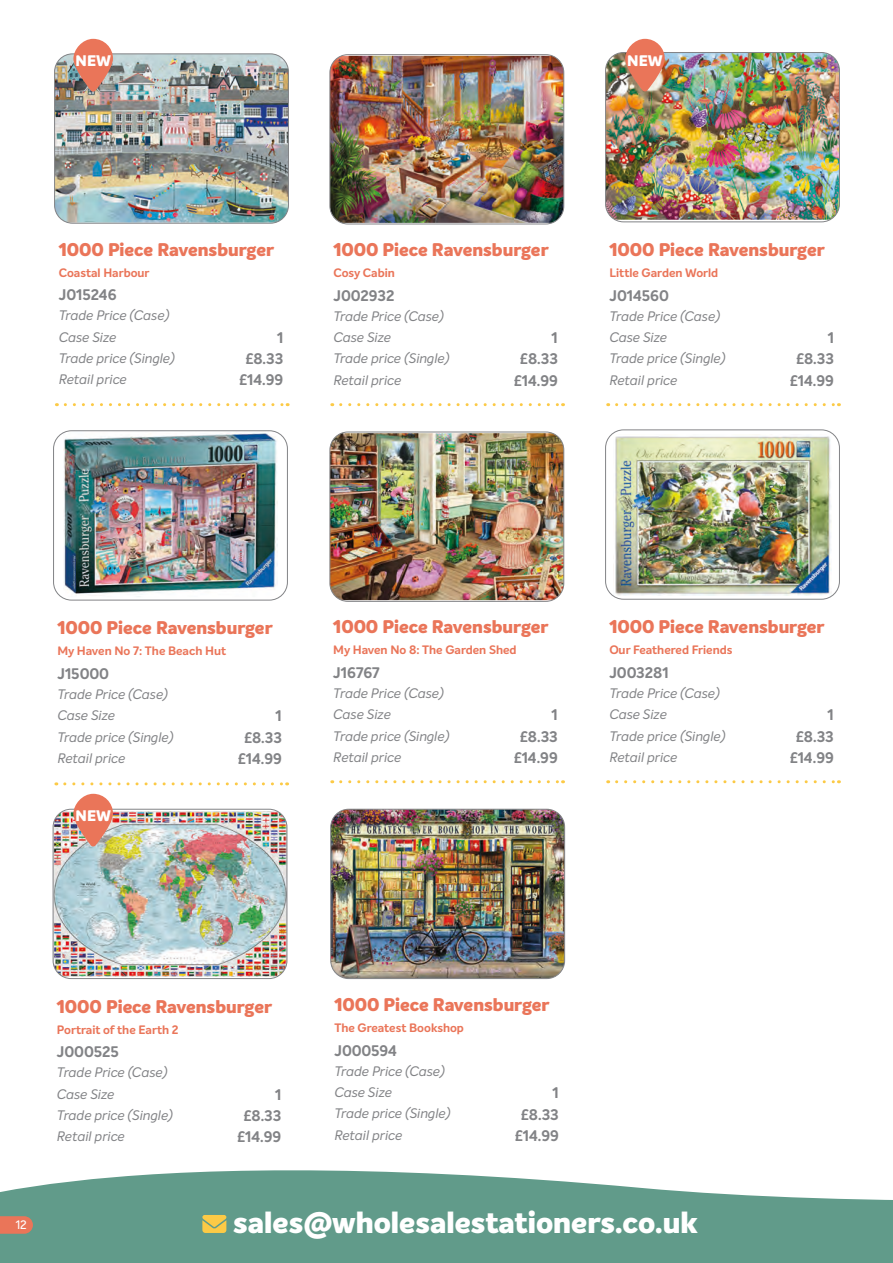
<style>
.page{position:relative;width:893px;height:1263px;background:#fff}
.page>*{position:absolute;margin:0;border:0;box-sizing:border-box;transform-origin:0 0}
.t1{font:800 30px "Intelo";color:#fff}
.t2{font:800 18px "Intelo";letter-spacing:-.005em;color:#ea7559}
.t3{font:700 15px "Intelo";color:#828386}
.t4{font:800 15px "Intelo";color:#fff}
.t5{font:italic 13.5px "Intelo";color:#828386}
.t6{font:700 12px "Intelo";color:#ea7559}
.t7{font:500 12px "Intelo";color:#fff}
</style>
<div class="page">
<img style="left:330px;top:433px;width:234px;height:167px">
<div style="left:330px;top:432px;width:234px;height:169px;border:1px solid #828386;border-radius:18px"></div>
<img style="left:330px;top:56px;width:234px;height:167px">
<div style="left:330px;top:54px;width:234px;height:170px;border:1px solid #828386;border-radius:18px"></div>
<svg style="left:65px;top:782px;width:223px;height:3px"></svg>
<img style="left:613px;top:436px;width:219px;height:159px">
<div style="left:605px;top:430px;width:235px;height:169px;border:1px solid #828386;border-radius:18px"></div>
<img style="left:53px;top:811px;width:234px;height:166px">
<div style="left:53px;top:809px;width:234px;height:170px;border:1px solid #828386;border-radius:18px"></div>
<svg style="left:341px;top:403px;width:222px;height:3px"></svg>
<svg style="left:65px;top:403px;width:223px;height:3px"></svg>
<svg style="left:617px;top:403px;width:222px;height:3px"></svg>
<img style="left:606px;top:53px;width:233px;height:167px">
<div style="left:605px;top:52px;width:235px;height:170px;border:1px solid #828386;border-radius:18px"></div>
<img style="left:63px;top:431px;width:215px;height:166px">
<div style="left:53px;top:431px;width:235px;height:169px;border:1px solid #828386;border-radius:18px"></div>
<svg style="left:341px;top:780px;width:222px;height:3px"></svg>
<svg style="left:617px;top:780px;width:222px;height:3px"></svg>
<img style="left:331px;top:809px;width:234px;height:169px">
<div style="left:331px;top:809px;width:234px;height:170px;border:1px solid #828386;border-radius:18px"></div>
<img style="left:55px;top:54px;width:233px;height:169px">
<div style="left:54px;top:54px;width:235px;height:169px;border:1px solid #828386;border-radius:18px"></div>
<svg style="left:0;top:1170px;width:893px;height:93px;background:#75a899"></svg>
<svg style="left:202px;top:1215px;width:24px;height:18px"></svg>
<svg style="left:0;top:1216px;width:33px;height:18px"></svg>
<svg style="left:73px;top:39px;width:40px;height:53px;background:#d18572"></svg>
<svg style="left:73px;top:794px;width:40px;height:52px;background:#e18f78"></svg>
<svg style="left:625px;top:39px;width:40px;height:53px;background:#dd8b72"></svg>
<p class="t4" style="left:76px;top:51px;width:37px">NEW</p>
<p class="t4" style="left:627px;top:51px;width:37px">NEW</p>
<p class="t2" style="left:59px;top:238px;width:217px">1000 Piece Ravensburger</p>
<p class="t6" style="left:59px;top:265px;width:92px">Coastal Harbour</p>
<p class="t3" style="left:59px;top:286px;width:59px">J015246</p>
<p class="t5" style="left:59px;top:307px;width:112px">Trade Price (Case)</p>
<p class="t5" style="left:59px;top:329px;width:59px">Case Size</p>
<p class="t3" style="left:277px;top:328px;width:8px">1</p>
<p class="t5" style="left:59px;top:350px;width:118px">Trade price (Single)</p>
<p class="t3" style="left:245px;top:349px;width:39px">£8.33</p>
<p class="t5" style="left:59px;top:371px;width:69px">Retail price</p>
<p class="t3" style="left:239px;top:371px;width:46px">£14.99</p>
<p class="t2" style="left:333px;top:238px;width:217px">1000 Piece Ravensburger</p>
<p class="t6" style="left:333px;top:265px;width:63px">Cosy Cabin</p>
<p class="t3" style="left:333px;top:286px;width:63px">J002932</p>
<p class="t5" style="left:333px;top:308px;width:112px">Trade Price (Case)</p>
<p class="t5" style="left:333px;top:329px;width:59px">Case Size</p>
<p class="t3" style="left:552px;top:328px;width:8px">1</p>
<p class="t5" style="left:333px;top:350px;width:118px">Trade price (Single)</p>
<p class="t3" style="left:520px;top:350px;width:39px">£8.33</p>
<p class="t5" style="left:333px;top:372px;width:69px">Retail price</p>
<p class="t3" style="left:514px;top:371px;width:46px">£14.99</p>
<p class="t2" style="left:609px;top:238px;width:217px">1000 Piece Ravensburger</p>
<p class="t6" style="left:609px;top:265px;width:110px">Little Garden World</p>
<p class="t3" style="left:609px;top:286px;width:61px">J014560</p>
<p class="t5" style="left:609px;top:308px;width:112px">Trade Price (Case)</p>
<p class="t5" style="left:609px;top:329px;width:59px">Case Size</p>
<p class="t3" style="left:828px;top:328px;width:8px">1</p>
<p class="t5" style="left:609px;top:350px;width:118px">Trade price (Single)</p>
<p class="t3" style="left:796px;top:350px;width:39px">£8.33</p>
<p class="t5" style="left:609px;top:372px;width:69px">Retail price</p>
<p class="t3" style="left:790px;top:371px;width:46px">£14.99</p>
<p class="t2" style="left:57px;top:616px;width:217px">1000 Piece Ravensburger</p>
<p class="t6" style="left:57px;top:643px;width:170px">My Haven No 7: The Beach Hut</p>
<p class="t3" style="left:57px;top:664px;width:53px">J15000</p>
<p class="t5" style="left:57px;top:686px;width:112px">Trade Price (Case)</p>
<p class="t5" style="left:57px;top:707px;width:59px">Case Size</p>
<p class="t3" style="left:276px;top:707px;width:8px">1</p>
<p class="t5" style="left:57px;top:728px;width:118px">Trade price (Single)</p>
<p class="t3" style="left:244px;top:728px;width:39px">£8.33</p>
<p class="t5" style="left:57px;top:750px;width:69px">Retail price</p>
<p class="t3" style="left:238px;top:749px;width:46px">£14.99</p>
<p class="t4" style="left:76px;top:806px;width:37px">NEW</p>
<p class="t2" style="left:333px;top:615px;width:217px">1000 Piece Ravensburger</p>
<p class="t6" style="left:333px;top:642px;width:185px">My Haven No 8: The Garden Shed</p>
<p class="t3" style="left:333px;top:663px;width:48px">J16767</p>
<p class="t5" style="left:333px;top:685px;width:112px">Trade Price (Case)</p>
<p class="t5" style="left:333px;top:706px;width:59px">Case Size</p>
<p class="t3" style="left:551px;top:706px;width:8px">1</p>
<p class="t5" style="left:333px;top:727px;width:118px">Trade price (Single)</p>
<p class="t3" style="left:520px;top:727px;width:39px">£8.33</p>
<p class="t5" style="left:333px;top:749px;width:69px">Retail price</p>
<p class="t3" style="left:514px;top:748px;width:46px">£14.99</p>
<p class="t2" style="left:609px;top:615px;width:217px">1000 Piece Ravensburger</p>
<p class="t6" style="left:609px;top:642px;width:125px">Our Feathered Friends</p>
<p class="t3" style="left:609px;top:663px;width:61px">J003281</p>
<p class="t5" style="left:609px;top:685px;width:112px">Trade Price (Case)</p>
<p class="t5" style="left:609px;top:706px;width:59px">Case Size</p>
<p class="t3" style="left:827px;top:706px;width:8px">1</p>
<p class="t5" style="left:609px;top:727px;width:118px">Trade price (Single)</p>
<p class="t3" style="left:796px;top:727px;width:39px">£8.33</p>
<p class="t5" style="left:609px;top:749px;width:69px">Retail price</p>
<p class="t3" style="left:790px;top:748px;width:46px">£14.99</p>
<p class="t7" style="left:16px;top:1217px;width:13px">12</p>
<p class="t2" style="left:57px;top:995px;width:217px">1000 Piece Ravensburger</p>
<p class="t6" style="left:57px;top:1022px;width:123px">Portrait of the Earth 2</p>
<p class="t3" style="left:57px;top:1042px;width:63px">J000525</p>
<p class="t5" style="left:57px;top:1064px;width:112px">Trade Price (Case)</p>
<p class="t5" style="left:57px;top:1085px;width:59px">Case Size</p>
<p class="t3" style="left:275px;top:1085px;width:8px">1</p>
<p class="t5" style="left:57px;top:1107px;width:118px">Trade price (Single)</p>
<p class="t3" style="left:243px;top:1106px;width:39px">£8.33</p>
<p class="t5" style="left:57px;top:1128px;width:69px">Retail price</p>
<p class="t3" style="left:237px;top:1127px;width:46px">£14.99</p>
<p class="t2" style="left:334px;top:993px;width:217px">1000 Piece Ravensburger</p>
<p class="t6" style="left:334px;top:1020px;width:131px">The Greatest Bookshop</p>
<p class="t3" style="left:334px;top:1041px;width:64px">J000594</p>
<p class="t5" style="left:334px;top:1063px;width:112px">Trade Price (Case)</p>
<p class="t5" style="left:334px;top:1084px;width:59px">Case Size</p>
<p class="t3" style="left:553px;top:1083px;width:8px">1</p>
<p class="t5" style="left:334px;top:1105px;width:118px">Trade price (Single)</p>
<p class="t3" style="left:521px;top:1105px;width:39px">£8.33</p>
<p class="t5" style="left:334px;top:1126px;width:69px">Retail price</p>
<p class="t3" style="left:515px;top:1126px;width:46px">£14.99</p>
<p class="t1" style="left:233px;top:1203px;width:466px">sales@wholesalestationers.co.uk</p>
</div>
